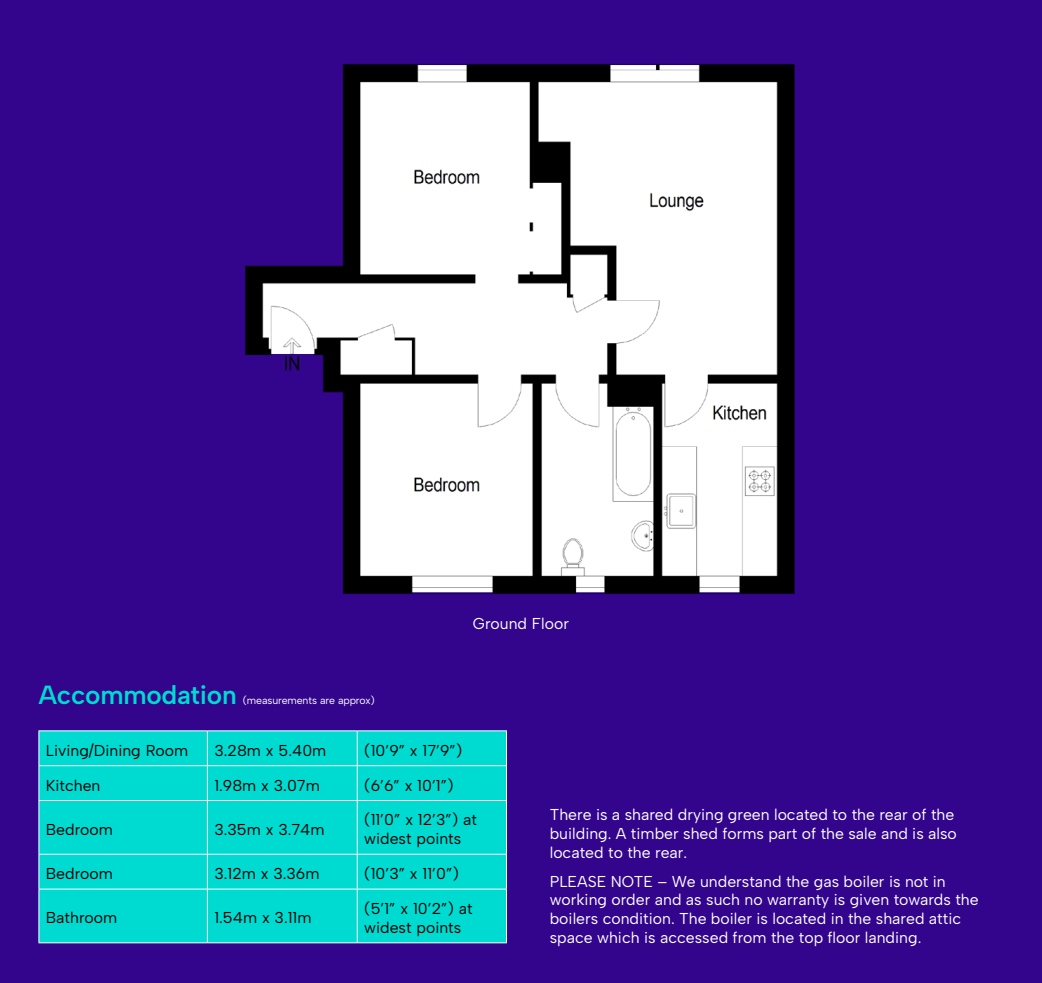
<style>
.page{position:relative;width:1042px;height:983px;background:#fff}
.page>*{position:absolute;margin:0;border:0;box-sizing:border-box;transform-origin:0 0}
.t1{font:26.25px "Albert Sans";letter-spacing:-.01em;color:#00dbd1}
.Body_Text___White{font:15.75px/18.9px "Albert Sans";color:#fff}
.Table_Text{font:15.75px/18.9px "Albert Sans";color:#000}
.Table_Text-2{font:15.75px "Albert Sans";color:#fff}
.t2{font:10.5px "Albert Sans";letter-spacing:-.01em;color:#fff}
</style>
<div class="page">
<div style="left:0;top:0;width:1042px;height:982px;background:#33058d"></div>
<div style="left:39px;top:731px;width:467px;height:211px;background:#00dbd1"></div>
<hr style="left:38px;top:730px;width:169px;height:1px;background:#fff">
<hr style="left:38px;top:731px;width:1px;height:34px;background:#fff">
<hr style="left:207px;top:730px;width:150px;height:1px;background:#fff">
<hr style="left:207px;top:731px;width:1px;height:34px;background:#fff">
<hr style="left:357px;top:730px;width:150px;height:1px;background:#fff">
<hr style="left:357px;top:731px;width:1px;height:34px;background:#fff">
<hr style="left:506px;top:731px;width:1px;height:34px;background:#fff">
<hr style="left:38px;top:765px;width:169px;height:1px;background:#fff">
<hr style="left:38px;top:765px;width:1px;height:34px;background:#fff">
<hr style="left:207px;top:765px;width:150px;height:1px;background:#fff">
<hr style="left:207px;top:765px;width:1px;height:34px;background:#fff">
<hr style="left:357px;top:765px;width:150px;height:1px;background:#fff">
<hr style="left:357px;top:765px;width:1px;height:34px;background:#fff">
<hr style="left:506px;top:765px;width:1px;height:34px;background:#fff">
<hr style="left:38px;top:799px;width:169px;height:1px;background:#fff">
<hr style="left:38px;top:800px;width:1px;height:53px;background:#fff">
<hr style="left:207px;top:799px;width:150px;height:1px;background:#fff">
<hr style="left:207px;top:800px;width:1px;height:53px;background:#fff">
<hr style="left:357px;top:799px;width:150px;height:1px;background:#fff">
<hr style="left:357px;top:800px;width:1px;height:53px;background:#fff">
<hr style="left:506px;top:800px;width:1px;height:53px;background:#fff">
<hr style="left:38px;top:853px;width:169px;height:1px;background:#fff">
<hr style="left:38px;top:854px;width:1px;height:34px;background:#fff">
<hr style="left:207px;top:853px;width:150px;height:1px;background:#fff">
<hr style="left:207px;top:854px;width:1px;height:34px;background:#fff">
<hr style="left:357px;top:853px;width:150px;height:1px;background:#fff">
<hr style="left:357px;top:854px;width:1px;height:34px;background:#fff">
<hr style="left:506px;top:854px;width:1px;height:34px;background:#fff">
<hr style="left:38px;top:888px;width:169px;height:1px;background:#fff">
<hr style="left:38px;top:889px;width:1px;height:53px;background:#fff">
<hr style="left:207px;top:888px;width:150px;height:1px;background:#fff">
<hr style="left:207px;top:889px;width:1px;height:53px;background:#fff">
<hr style="left:357px;top:888px;width:150px;height:1px;background:#fff">
<hr style="left:357px;top:889px;width:1px;height:53px;background:#fff">
<hr style="left:506px;top:889px;width:1px;height:53px;background:#fff">
<hr style="left:38px;top:942px;width:169px;height:1px;background:#fff">
<hr style="left:207px;top:942px;width:150px;height:1px;background:#fff">
<hr style="left:357px;top:942px;width:150px;height:1px;background:#fff">
<img style="left:245px;top:63px;width:550px;height:532px">
<p class="Table_Text-2" style="left:473px;top:614px;width:98px">Ground Floor</p>
<p class="t1" style="left:38px;top:678px;width:200px">Accommodation</p>
<p class="t2" style="left:243px;top:693px;width:134px">(measurements are approx)</p>
<p class="Table_Text" style="left:46px;top:740px;width:144px">Living/Dining Room</p>
<p class="Table_Text" style="left:214px;top:740px;width:113px">3.28m x 5.40m</p>
<p class="Table_Text" style="left:364px;top:740px;width:100px">(10’9” x 17’9”)</p>
<p class="Table_Text" style="left:46px;top:775px;width:56px">Kitchen</p>
<p class="Table_Text" style="left:214px;top:775px;width:107px">1.98m x 3.07m</p>
<p class="Table_Text" style="left:364px;top:775px;width:91px">(6’6” x 10’1”)</p>
<p class="Table_Text" style="left:46px;top:819px;width:69px">Bedroom</p>
<p class="Table_Text" style="left:214px;top:819px;width:112px">3.35m x 3.74m</p>
<p class="Table_Text" style="left:364px;top:810px;width:114px">(11’0” x 12’3”) at widest points</p>
<p class="Table_Text" style="left:46px;top:864px;width:69px">Bedroom</p>
<p class="Table_Text" style="left:214px;top:864px;width:107px">3.12m x 3.36m</p>
<p class="Table_Text" style="left:364px;top:864px;width:96px">(10’3” x 11’0”)</p>
<p class="Table_Text" style="left:46px;top:908px;width:73px">Bathroom</p>
<p class="Table_Text" style="left:214px;top:908px;width:99px">1.54m x 3.11m</p>
<p class="Table_Text" style="left:364px;top:898px;width:110px">(5’1” x 10’2”) at widest points</p>
<p class="Body_Text___White" style="left:550px;top:804px;width:409px">There is a shared drying green located to the rear of the building. A timber shed forms part of the sale and is also located to the rear.</p>
<p class="Body_Text___White" style="left:550px;top:871px;width:430px">PLEASE NOTE – We understand the gas boiler is not in working order and as such no warranty is given towards the boilers condition. The boiler is located in the shared attic space which is accessed from the top floor landing.</p>
</div>
